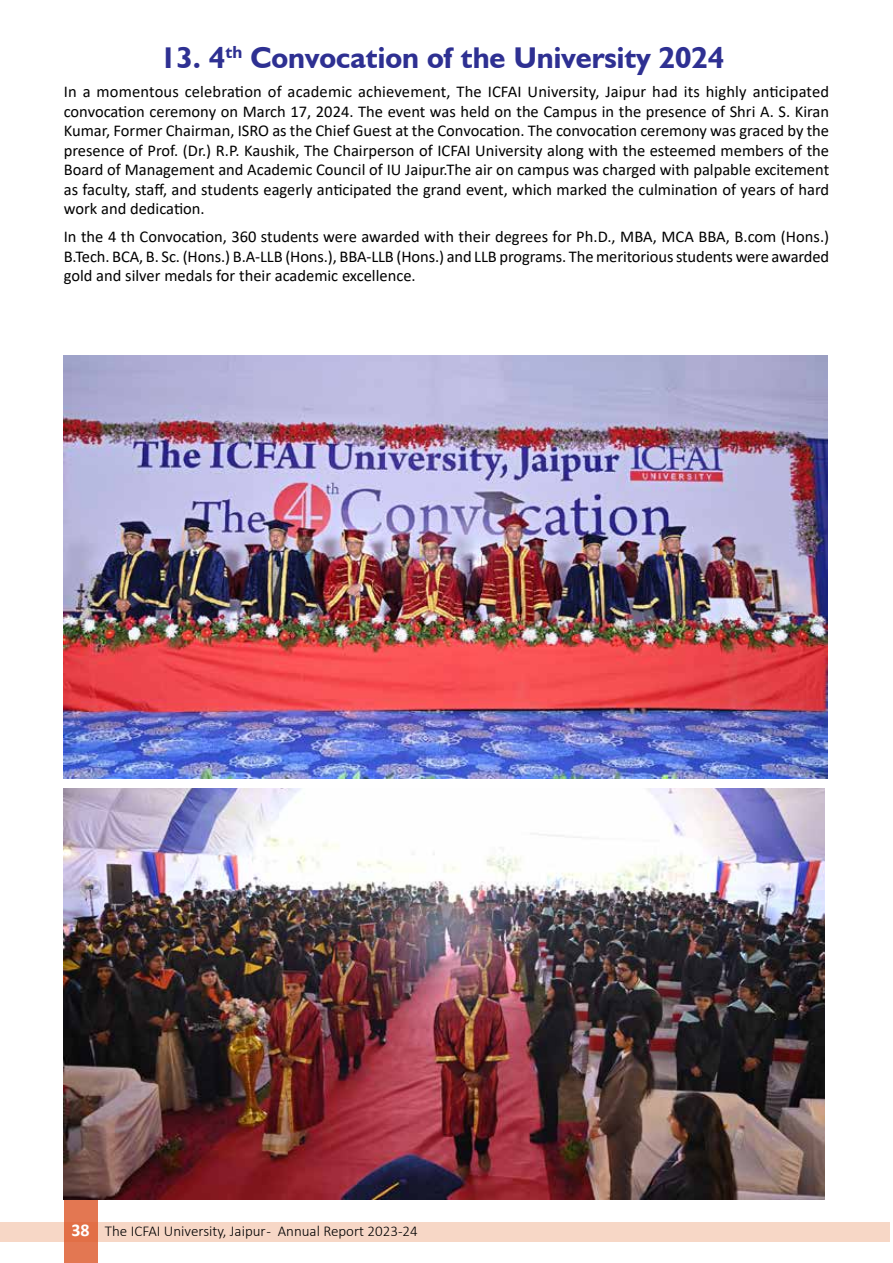
<style>
.page{position:relative;width:893px;height:1263px;background:#fff}
.page>*{position:absolute;margin:0;border:0;box-sizing:border-box;transform-origin:0 0}
.t1{font:700 30px "Humanist 521 BT";color:#2e3092}
.t2{font:16.5px/19.5px "Calibri";color:#000;text-align:justify}
.t3{font:300 15px "Calibri";color:#000}
.s1{font-weight:700;font-size:18px;color:#fff}
</style>
<div class="page">
<div style="left:0;top:1222px;width:890px;height:20px;background:#f7d7c6"></div>
<div style="left:64px;top:1199px;width:33px;height:64px;background:#e37752"></div>
<img style="left:64px;top:355px;width:764px;height:424px">
<img style="left:64px;top:788px;width:760px;height:411px">
<h1 class="t1" style="left:160px;top:39px;width:566px">13. 4<sup>th</sup> Convocation of the University 2024</h1>
<p class="t2" style="left:64px;top:82px;width:767px">In a momentous celebration of academic achievement, The ICFAI University, Jaipur had its highly anticipated convocation ceremony on March 17, 2024. The event was held on the Campus in the presence of Shri A. S. Kiran Kumar, Former Chairman, ISRO as the Chief Guest at the Convocation. The convocation ceremony was graced by the presence of Prof. (Dr.) R.P. Kaushik, The Chairperson of ICFAI University along with the esteemed members of the Board of Management and Academic Council of IU Jaipur.The air on campus was charged with palpable excitement as faculty, staff, and students eagerly anticipated the grand event, which marked the culmination of years of hard work and dedication.</p>
<p class="t2" style="left:64px;top:227px;width:767px">In the 4 th Convocation, 360 students were awarded with their degrees for Ph.D., MBA, MCA BBA, B.com (Hons.)<br>B.Tech. BCA, B. Sc. (Hons.) B.A-LLB (Hons.), BBA-LLB (Hons.) and LLB programs. The meritorious students were awarded gold and silver medals for their academic excellence.</p>
<p class="t3" style="left:71px;top:1221px;width:348px"><span class="s1">38</span> The ICFAI University, Jaipur - Annual Report 2023-24</p>
</div>
